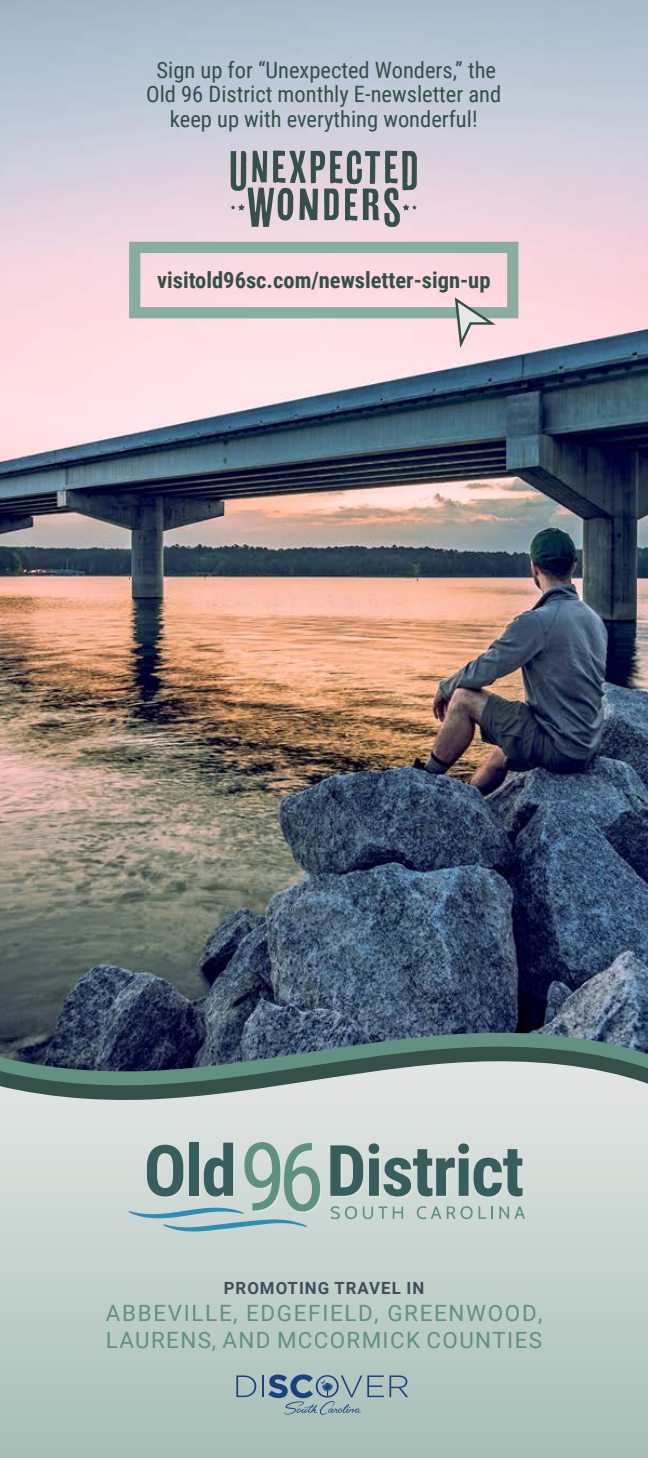
<style>
.page{position:relative;width:648px;height:1458px;background:#fff}
.page>*{position:absolute;margin:0;border:0;box-sizing:border-box;transform-origin:0 0}
.t1{font:22.5px/24.8px "Roboto Condensed";color:#354f49;text-align:center}
.t2{font:22.5px/27px "Roboto";letter-spacing:.075em;color:#629181}
.t3{font:700 22.5px "Roboto Condensed";color:#354f49}
.t4{font:700 16.88px "Roboto";letter-spacing:.06em;color:#414e59}
</style>
<div class="page">
<img style="left:0;top:0;width:648px;height:1025px">
<svg style="left:231px;top:150px;width:186px;height:77px;background:#9d9da2"></svg>
<div style="left:129px;top:242px;width:389px;height:76px;border:11px solid #89ada0"></div>
<svg style="left:453px;top:295px;width:47px;height:52px;background:#d2c5c7"></svg>
<svg style="left:0;top:1105px;width:648px;height:353px;background:#c0cfca"></svg>
<svg style="left:330px;top:1143px;width:194px;height:55px;background:#8ca29f"></svg>
<svg style="left:331px;top:1206px;width:26px;height:13px"></svg>
<svg style="left:363px;top:1206px;width:24px;height:13px"></svg>
<svg style="left:393px;top:1206px;width:10px;height:13px"></svg>
<svg style="left:417px;top:1206px;width:24px;height:13px"></svg>
<svg style="left:447px;top:1206px;width:26px;height:13px"></svg>
<svg style="left:479px;top:1206px;width:14px;height:13px"></svg>
<svg style="left:499px;top:1206px;width:26px;height:13px"></svg>
<svg style="left:129px;top:1142px;width:193px;height:90px;background:#a1b9b7"></svg>
<svg style="left:0;top:1025px;width:648px;height:14px;background:#3c4e63"></svg>
<svg style="left:0;top:1039px;width:648px;height:66px;background:#7b8d8e"></svg>
<svg style="left:236px;top:1375px;width:20px;height:22px"></svg>
<svg style="left:262px;top:1374px;width:146px;height:41px;background:#91aab0"></svg>
<p class="t1" style="left:146px;top:56px;width:357px">Sign up for “Unexpected Wonders,” the<br>Old 96 District monthly E-newsletter and keep up with everything wonderful!</p>
<p class="t3" style="left:157px;top:265px;width:335px">visitold96sc.com/newsletter-sign-up</p>
<p class="t4" style="left:224px;top:1276px;width:202px">PROMOTING TRAVEL IN</p>
<p class="t2" style="left:106px;top:1299px;width:438px">ABBEVILLE, EDGEFIELD, GREENWOOD,<br>LAURENS, AND MCCORMICK COUNTIES</p>
</div>
